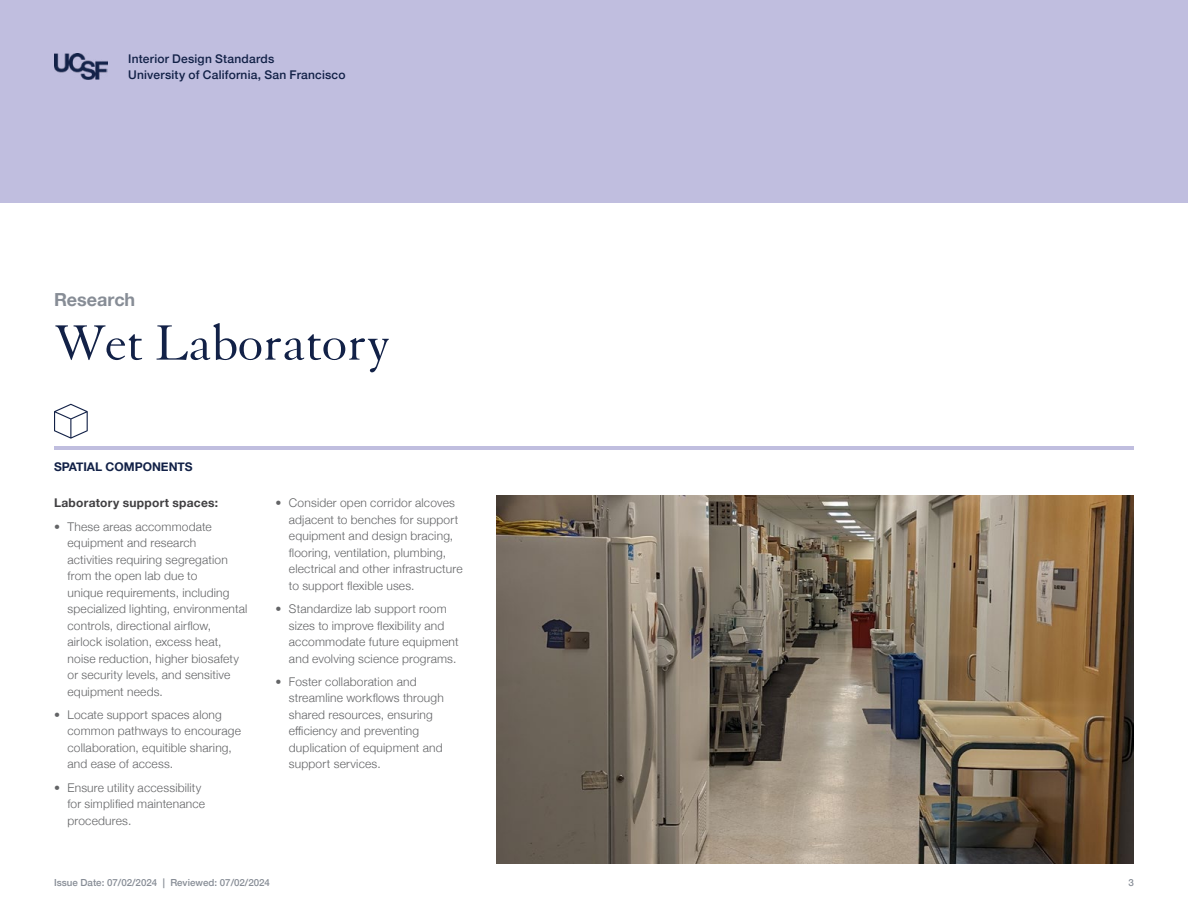
<style>
.page{position:relative;width:1188px;height:918px;background:#fff}
.page>*{position:absolute;margin:0;border:0;box-sizing:border-box;transform-origin:0 0}
.t1{font:54px "Granjon LT Std";color:#122147}
.t2{font:700 18px "Helvetica Neue";color:#878d96}
.t3{font:300 12px/16.5px "Helvetica Neue";letter-spacing:.015em;color:#636466}
.t4{font:500 12px/16.5px "Helvetica Neue";letter-spacing:.015em;color:#122147}
.t5{font:700 12px "Helvetica Neue";letter-spacing:.02em;color:#414042}
.t6{font:700 12px "Helvetica Neue";color:#122147}
.t7{font:500 9.75px "Helvetica Neue";color:#878d96}
</style>
<div class="page">
<div style="left:0;top:0;width:1188px;height:202px;background:#c0bedf"></div>
<img style="left:54px;top:54px;width:53px;height:25px">
<hr style="left:54px;top:446px;width:1080px;height:4px;background:#c0bedf">
<svg style="left:54px;top:404px;width:34px;height:35px"></svg>
<img style="left:497px;top:496px;width:637px;height:368px">
<p class="t4" style="left:128px;top:49px;width:219px">Interior Design Standards<br>University of California, San Francisco</p>
<p class="t2" style="left:54px;top:285px;width:83px">Research</p>
<p class="t1" style="left:54px;top:314px;width:338px">Wet Laboratory</p>
<p class="t6" style="left:54px;top:457px;width:140px">SPATIAL COMPONENTS</p>
<h3 class="t5" style="left:54px;top:494px;width:166px">Laboratory support spaces:</h3>
<p class="t3" style="left:68px;top:517px;width:182px;text-indent:-14px">• These areas accommodate equipment and research<br>activities requiring segregation from the open lab due to<br>unique requirements, including specialized lighting, environmental controls, directional airflow, airlock isolation, excess heat, noise reduction, higher biosafety or security levels, and sensitive equipment needs.</p>
<p class="t3" style="left:68px;top:706px;width:175px;text-indent:-14px">• Locate support spaces along common pathways to encourage collaboration, equitible sharing, and ease of access.</p>
<p class="t3" style="left:68px;top:778px;width:139px;text-indent:-14px">• Ensure utility accessibility for simplified maintenance procedures.</p>
<p class="t3" style="left:289px;top:494px;width:175px;text-indent:-14px">• Consider open corridor alcoves adjacent to benches for support equipment and design bracing, flooring, ventilation, plumbing, electrical and other infrastructure to support flexible uses.</p>
<p class="t3" style="left:289px;top:600px;width:171px;text-indent:-14px">• Standardize lab support room sizes to improve flexibility and accommodate future equipment and evolving science programs.</p>
<p class="t3" style="left:289px;top:672px;width:156px;text-indent:-14px">• Foster collaboration and streamline workflows through shared resources, ensuring efficiency and preventing duplication of equipment and support services.</p>
<p class="t7" style="left:54px;top:874px;width:218px">Issue Date: 07/02/2024 | Reviewed: 07/02/2024</p>
<p class="t7" style="left:1129px;top:874px;width:7px">3</p>
</div>
